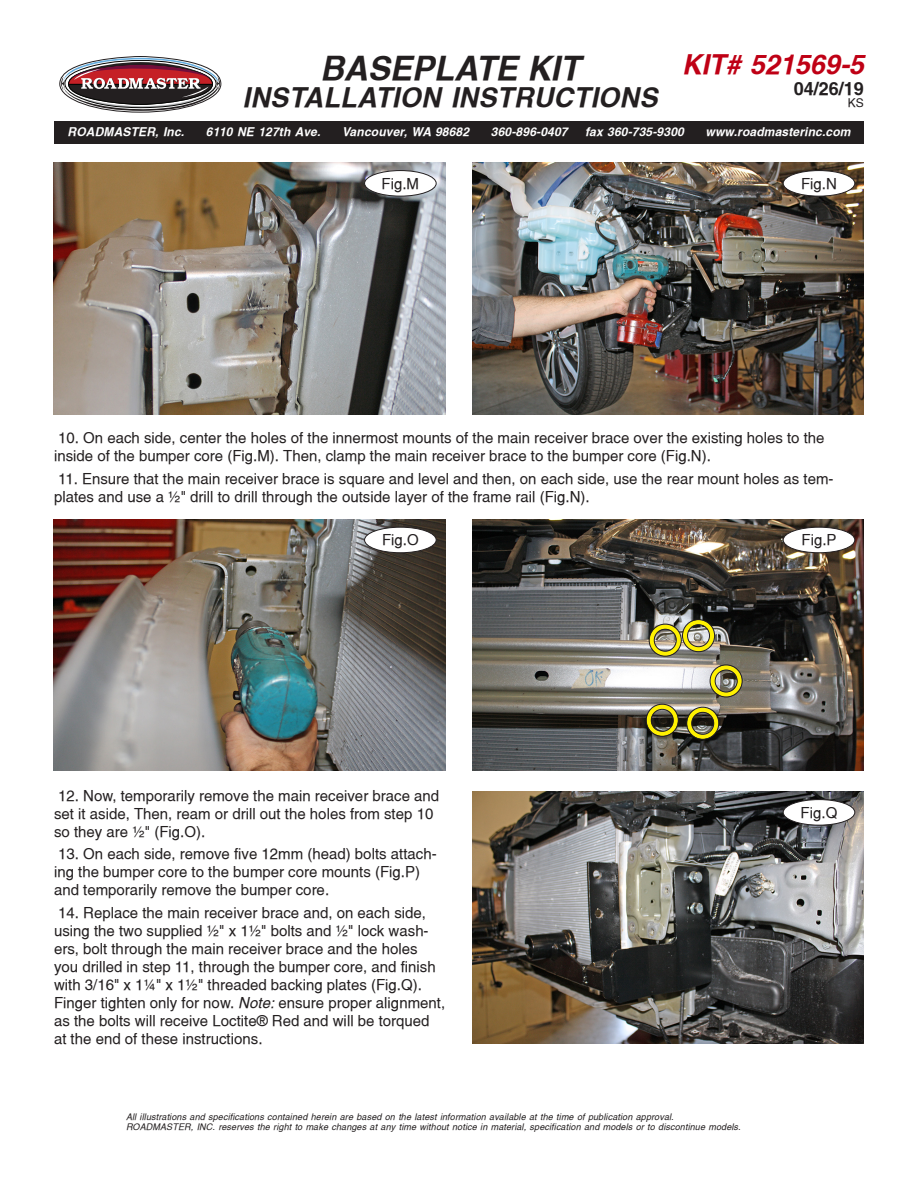
<style>
.page{position:relative;width:918px;height:1188px;background:#fff}
.page>*{position:absolute;margin:0;border:0;box-sizing:border-box;transform-origin:0 0}
.t1{font:italic 700 33px "Switzerland";color:#231f20}
.t2{font:italic 700 27px "Switzerland";letter-spacing:.015em;color:#231f20}
.t3{font:italic 700 27px "Switzerland";color:#bf0015}
.t4{font:700 18px "Switzerland";color:#231f20}
.Helv_10pt{font:15px/18px "Switzerland";color:#231f20}
.t5{font:italic 700 12px "Switzerland";letter-spacing:.015em;color:#fff}
.t6{font:12px "Switzerland";color:#231f20}
.Helv_10pt-2{font:italic 9px/10.5px "Switzerland";letter-spacing:.015em;color:#231f20}
.s1{font-style:italic}
</style>
<div class="page">
<div style="left:54px;top:122px;width:810px;height:22px;background:#231f20"></div>
<svg style="left:59px;top:56px;width:163px;height:57px"></svg>
<img style="left:54px;top:162px;width:391px;height:252px">
<div style="left:365px;top:171px;width:71px;height:25px;background:#fff;border-radius:50%"></div>
<div style="left:364px;top:170px;width:72px;height:26px;border:1px solid #231f20;border-radius:50%"></div>
<img style="left:472px;top:162px;width:392px;height:252px">
<div style="left:783px;top:171px;width:72px;height:25px;background:#fff;border-radius:50%"></div>
<div style="left:783px;top:170px;width:72px;height:26px;border:1px solid #231f20;border-radius:50%"></div>
<img style="left:54px;top:519px;width:391px;height:252px">
<div style="left:365px;top:527px;width:71px;height:26px;background:#fff;border-radius:50%"></div>
<div style="left:364px;top:527px;width:72px;height:26px;border:1px solid #231f20;border-radius:50%"></div>
<img style="left:472px;top:519px;width:392px;height:252px">
<div style="left:783px;top:527px;width:72px;height:26px;background:#fff;border-radius:50%"></div>
<div style="left:783px;top:527px;width:72px;height:26px;border:1px solid #231f20;border-radius:50%"></div>
<div style="left:650px;top:624px;width:31px;height:32px;border:4px solid #fff101;border-radius:50%"></div>
<div style="left:649px;top:624px;width:33px;height:33px;border:1px solid #231f20;border-radius:50%"></div>
<div style="left:654px;top:629px;width:23px;height:23px;border:1px solid #231f20;border-radius:50%"></div>
<div style="left:683px;top:620px;width:31px;height:31px;border:4px solid #fff101;border-radius:50%"></div>
<div style="left:682px;top:619px;width:33px;height:33px;border:1px solid #231f20;border-radius:50%"></div>
<div style="left:687px;top:624px;width:23px;height:23px;border:1px solid #231f20;border-radius:50%"></div>
<div style="left:710px;top:665px;width:32px;height:32px;border:4px solid #fff101;border-radius:50%"></div>
<div style="left:710px;top:665px;width:33px;height:32px;border:1px solid #231f20;border-radius:50%"></div>
<div style="left:715px;top:670px;width:23px;height:22px;border:1px solid #231f20;border-radius:50%"></div>
<div style="left:647px;top:705px;width:31px;height:31px;border:4px solid #fff101;border-radius:50%"></div>
<div style="left:646px;top:704px;width:33px;height:33px;border:1px solid #231f20;border-radius:50%"></div>
<div style="left:651px;top:709px;width:23px;height:23px;border:1px solid #231f20;border-radius:50%"></div>
<div style="left:687px;top:708px;width:32px;height:31px;border:4px solid #fff101;border-radius:50%"></div>
<div style="left:686px;top:707px;width:33px;height:33px;border:1px solid #231f20;border-radius:50%"></div>
<div style="left:691px;top:712px;width:23px;height:23px;border:1px solid #231f20;border-radius:50%"></div>
<img style="left:472px;top:791px;width:392px;height:252px">
<div style="left:783px;top:800px;width:72px;height:25px;background:#fff;border-radius:50%"></div>
<div style="left:783px;top:799px;width:72px;height:26px;border:1px solid #231f20;border-radius:50%"></div>
<p class="t1" style="left:320px;top:49px;width:261px">BASEPLATE KIT</p>
<p class="t2" style="left:243px;top:81px;width:417px">INSTALLATION INSTRUCTIONS</p>
<h2 class="t3" style="left:682px;top:49px;width:184px">KIT# 521569-5</h2>
<p class="t4" style="left:794px;top:78px;width:72px">04/26/19</p>
<p class="t6" style="left:848px;top:96px;width:18px">KS</p>
<p class="t5" style="left:68px;top:125px;width:118px">ROADMASTER, Inc.</p>
<p class="t5" style="left:206px;top:125px;width:116px">6110 NE 127th Ave.</p>
<p class="t5" style="left:342px;top:125px;width:129px">Vancouver, WA 98682</p>
<p class="t5" style="left:491px;top:125px;width:78px">360-896-0407</p>
<p class="t5" style="left:585px;top:125px;width:100px">fax 360-735-9300</p>
<p class="t5" style="left:706px;top:125px;width:146px">www.roadmasterinc.com</p>
<p class="Helv_10pt" style="left:382px;top:174px;width:39px">Fig.M</p>
<p class="Helv_10pt" style="left:801px;top:174px;width:37px">Fig.N</p>
<p class="Helv_10pt" style="left:54px;top:429px;width:772px">10. On each side, center the holes of the innermost mounts of the main receiver brace over the existing holes to the inside of the bumper core (Fig.M). Then, clamp the main receiver brace to the bumper core (Fig.N).</p>
<p class="Helv_10pt" style="left:54px;top:469px;width:781px">11. Ensure that the main receiver brace is square and level and then, on each side, use the rear mount holes as tem&shy;plates and use a ½" drill to drill through the outside layer of the frame rail (Fig.N).</p>
<p class="Helv_10pt" style="left:382px;top:531px;width:38px">Fig.O</p>
<p class="Helv_10pt" style="left:802px;top:531px;width:37px">Fig.P</p>
<p class="Helv_10pt" style="left:54px;top:787px;width:387px">12. Now, temporarily remove the main receiver brace and set it aside, Then, ream or drill out the holes from step 10 so they are ½" (Fig.O).</p>
<p class="Helv_10pt" style="left:54px;top:845px;width:384px">13. On each side, remove five 12mm (head) bolts attach&shy;ing the bumper core to the bumper core mounts (Fig.P) and temporarily remove the bumper core.</p>
<p class="Helv_10pt" style="left:54px;top:904px;width:393px">14. Replace the main receiver brace and, on each side, using the two supplied ½" x 1½" bolts and ½" lock wash&shy;ers, bolt through the main receiver brace and the holes you drilled in step 11, through the bumper core, and finish with 3/16" x 1¼" x 1½" threaded backing plates (Fig.Q).<br>Finger tighten only for now. <span class="s1">Note:</span> ensure proper alignment, as the bolts will receive Loctite® Red and will be torqued at the end of these instructions.</p>
<p class="Helv_10pt-2" style="left:126px;top:1111px;width:616px">All illustrations and specifications contained herein are based on the latest information available at the time of publication approval.<br>ROADMASTER, INC. reserves the right to make changes at any time without notice in material, specification and models or to discontinue models.</p>
<p class="Helv_10pt" style="left:801px;top:803px;width:38px">Fig.Q</p>
</div>
